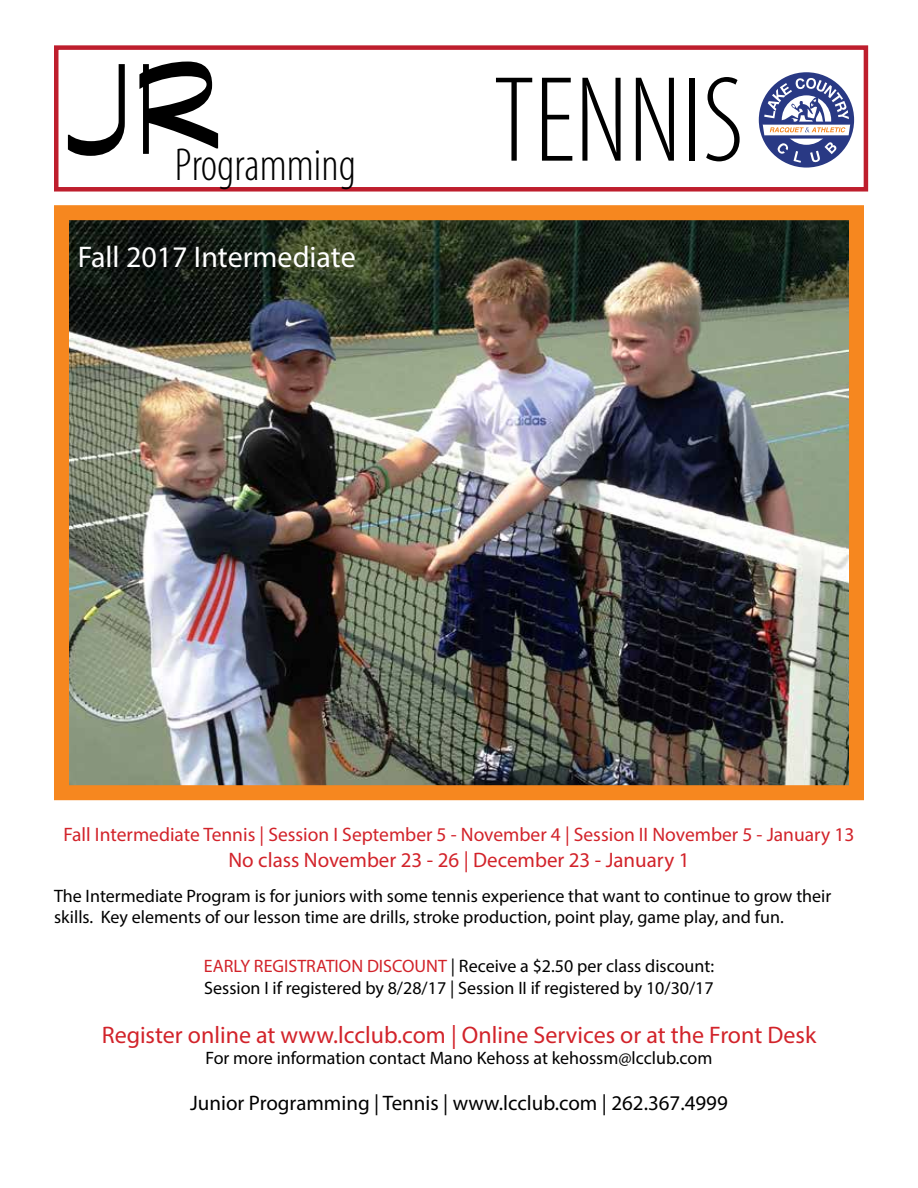
<style>
.page{position:relative;width:918px;height:1188px;background:#fff}
.page>*{position:absolute;margin:0;border:0;box-sizing:border-box;transform-origin:0 0}
.t1{font:142.5px "Graphite Std";color:#000}
.t2{font:300 condensed 123px "Myriad Pro";color:#000}
.t3{font:300 condensed 46.5px "Myriad Pro";color:#000}
.t4{font:30px "Myriad Pro";color:#fff}
.t5{font:24px "Myriad Pro";color:#d2232a}
.t6{font:21px "Myriad Pro";color:#000}
.t7{font:21px "Myriad Pro";color:#d2232a}
.t8{font:19.5px "Myriad Pro";color:#d2232a}
.t9{font:18px/21.6px "Myriad Pro";color:#000}
.s1{color:#d2232a}
</style>
<div class="page">
<img style="left:70px;top:221px;width:778px;height:563px">
<div style="left:54px;top:205px;width:810px;height:595px;border:15px solid #f6871f"></div>
<div style="left:54px;top:45px;width:814px;height:147px;border:4px solid #be1e2d"></div>
<div style="left:759px;top:72px;width:95px;height:96px;background:#293984;border-radius:50%"></div>
<div style="left:782px;top:95px;width:49px;height:50px;background:#fff;border-radius:50%"></div>
<hr style="left:764px;top:135px;width:85px;height:4px;background:#293984">
<svg style="left:778px;top:143px;width:10px;height:11px"></svg>
<svg style="left:794px;top:151px;width:7px;height:12px"></svg>
<svg style="left:810px;top:142px;width:26px;height:20px"></svg>
<svg style="left:763px;top:78px;width:87px;height:58px"></svg>
<h1 class="t1" style="left:68px;top:31px;width:153px">JR</h1>
<h3 class="t3" style="left:175px;top:140px;width:182px">Programming</h3>
<h3 class="t4" style="left:78px;top:238px;width:279px">Fall 2017 Intermediate</h3>
<h2 class="t2" style="left:494px;top:55px;width:252px">TENNIS</h2>
<p class="t8" style="left:64px;top:823px;width:792px">Fall Intermediate Tennis | Session I September 5 - November 4 | Session II November 5 - January 13</p>
<p class="t7" style="left:229px;top:847px;width:462px">No class November 23 - 26 | December 23 - January 1</p>
<p class="t9" style="left:54px;top:885px;width:779px">The Intermediate Program is for juniors with some tennis experience that want to continue to grow their skills. Key elements of our lesson time are drills, stroke production, point play, game play, and fun.</p>
<p class="t9" style="left:204px;top:955px;width:512px"><span class="s1">EARLY REGISTRATION DISCOUNT</span> | Receive a $2.50 per class discount:<br>Session I if registered by 8/28/17 | Session II if registered by 10/30/17</p>
<h3 class="t5" style="left:102px;top:1020px;width:716px">Register online at www.lcclub.com | Online Services or at the Front Desk</h3>
<p class="t9" style="left:206px;top:1047px;width:508px">For more information contact Mano Kehoss at kehossm@lcclub.com</p>
<p class="t6" style="left:190px;top:1090px;width:539px">Junior Programming | Tennis | www.lcclub.com | 262.367.4999</p>
</div>
